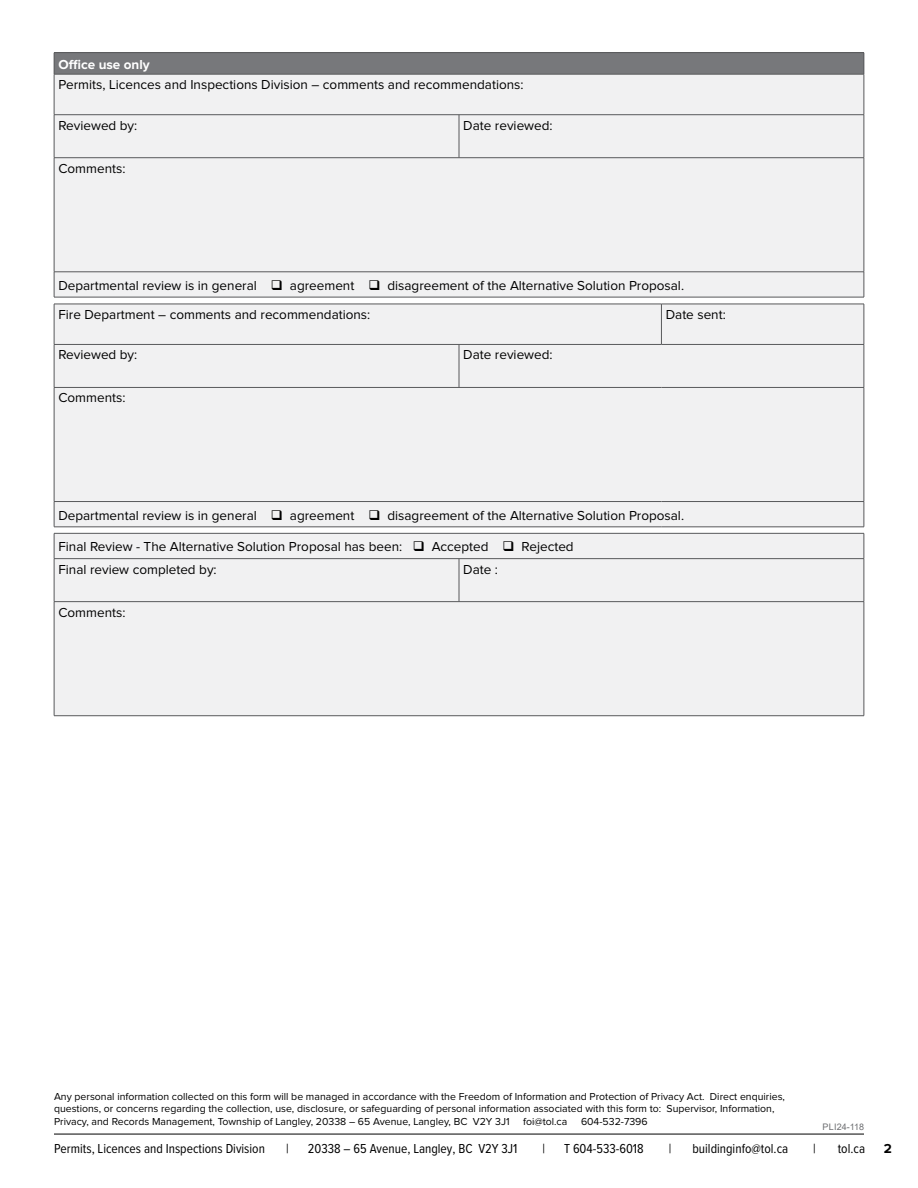
<style>
.page{position:relative;width:918px;height:1188px;background:#fff}
.page>*{position:absolute;margin:0;border:0;box-sizing:border-box;transform-origin:0 0}
.t1{font:13.5px/29.1px "Proxima Nova";color:#000}
.t2{font:13.5px "Proxima Nova Cond";color:#000}
.t3{font:700 13.5px "Proxima Nova";color:#fff}
.t4{font:700 13.5px "Proxima Nova";color:#000}
.t5{font:10.5px/12.6px "Proxima Nova";color:#000}
.t6{font:9px "Arial";letter-spacing:.01em;color:#6d6e71}
</style>
<div class="page">
<hr style="left:54px;top:1134px;width:810px;height:1px;background:#000">
<div style="left:54px;top:53px;width:810px;height:21px;background:#77787b"></div>
<div style="left:55px;top:75px;width:809px;height:222px;background:#f1f1f2"></div>
<svg style="left:864px;top:53px;width:1px;height:21px"></svg>
<hr style="left:54px;top:52px;width:405px;height:1px;background:#58595b">
<svg style="left:54px;top:53px;width:1px;height:21px"></svg>
<hr style="left:459px;top:52px;width:405px;height:1px;background:#58595b">
<hr style="left:864px;top:74px;width:1px;height:41px;background:#58595b">
<svg style="left:864px;top:272px;width:1px;height:25px"></svg>
<svg style="left:54px;top:273px;width:1px;height:24px"></svg>
<hr style="left:54px;top:297px;width:405px;height:1px;background:#58595b">
<hr style="left:459px;top:297px;width:405px;height:1px;background:#58595b">
<hr style="left:54px;top:74px;width:405px;height:1px;background:#58595b">
<hr style="left:54px;top:74px;width:1px;height:41px;background:#58595b">
<hr style="left:459px;top:74px;width:405px;height:1px;background:#58595b">
<hr style="left:54px;top:114px;width:405px;height:1px;background:#58595b">
<hr style="left:54px;top:115px;width:1px;height:43px;background:#58595b">
<hr style="left:459px;top:114px;width:405px;height:1px;background:#58595b">
<hr style="left:459px;top:115px;width:1px;height:43px;background:#58595b">
<hr style="left:864px;top:115px;width:1px;height:43px;background:#58595b">
<hr style="left:54px;top:157px;width:405px;height:1px;background:#58595b">
<hr style="left:54px;top:158px;width:1px;height:114px;background:#58595b">
<hr style="left:459px;top:157px;width:405px;height:1px;background:#58595b">
<hr style="left:864px;top:158px;width:1px;height:114px;background:#58595b">
<hr style="left:54px;top:272px;width:405px;height:1px;background:#58595b">
<hr style="left:459px;top:272px;width:405px;height:1px;background:#58595b">
<div style="left:55px;top:305px;width:809px;height:222px;background:#f1f1f2"></div>
<hr style="left:864px;top:304px;width:1px;height:40px;background:#58595b">
<svg style="left:864px;top:502px;width:1px;height:25px"></svg>
<svg style="left:54px;top:502px;width:1px;height:25px"></svg>
<hr style="left:54px;top:527px;width:405px;height:1px;background:#58595b">
<hr style="left:459px;top:527px;width:202px;height:1px;background:#58595b">
<hr style="left:661px;top:527px;width:203px;height:1px;background:#58595b">
<hr style="left:661px;top:304px;width:203px;height:1px;background:#58595b">
<hr style="left:54px;top:345px;width:1px;height:42px;background:#58595b">
<hr style="left:459px;top:345px;width:1px;height:42px;background:#58595b">
<hr style="left:661px;top:344px;width:203px;height:1px;background:#58595b">
<hr style="left:864px;top:345px;width:1px;height:42px;background:#58595b">
<hr style="left:54px;top:387px;width:405px;height:1px;background:#58595b">
<hr style="left:54px;top:388px;width:1px;height:113px;background:#58595b">
<hr style="left:459px;top:387px;width:202px;height:1px;background:#58595b">
<hr style="left:661px;top:387px;width:203px;height:1px;background:#58595b">
<hr style="left:864px;top:388px;width:1px;height:113px;background:#58595b">
<hr style="left:54px;top:501px;width:405px;height:1px;background:#58595b">
<hr style="left:459px;top:501px;width:202px;height:1px;background:#58595b">
<hr style="left:661px;top:501px;width:203px;height:1px;background:#58595b">
<hr style="left:54px;top:304px;width:405px;height:1px;background:#58595b">
<hr style="left:54px;top:304px;width:1px;height:40px;background:#58595b">
<hr style="left:459px;top:304px;width:202px;height:1px;background:#58595b">
<hr style="left:661px;top:304px;width:1px;height:40px;background:#58595b">
<hr style="left:54px;top:344px;width:405px;height:1px;background:#58595b">
<hr style="left:459px;top:344px;width:202px;height:1px;background:#58595b">
<div style="left:55px;top:534px;width:809px;height:181px;background:#f1f1f2"></div>
<hr style="left:54px;top:559px;width:1px;height:43px;background:#58595b">
<hr style="left:459px;top:559px;width:1px;height:43px;background:#58595b">
<hr style="left:864px;top:559px;width:1px;height:43px;background:#58595b">
<hr style="left:54px;top:601px;width:405px;height:1px;background:#58595b">
<hr style="left:54px;top:602px;width:1px;height:114px;background:#58595b">
<hr style="left:459px;top:601px;width:405px;height:1px;background:#58595b">
<hr style="left:864px;top:602px;width:1px;height:114px;background:#58595b">
<hr style="left:54px;top:715px;width:405px;height:1px;background:#58595b">
<hr style="left:459px;top:715px;width:405px;height:1px;background:#58595b">
<hr style="left:54px;top:533px;width:405px;height:1px;background:#58595b">
<svg style="left:54px;top:533px;width:1px;height:25px"></svg>
<hr style="left:459px;top:533px;width:405px;height:1px;background:#58595b">
<svg style="left:864px;top:533px;width:1px;height:26px"></svg>
<hr style="left:54px;top:558px;width:405px;height:1px;background:#58595b">
<hr style="left:459px;top:558px;width:405px;height:1px;background:#58595b">
<p class="t3" style="left:58px;top:57px;width:93px">Office use only</p>
<p class="t1" style="left:58px;top:70px;width:467px">Permits, Licences and Inspections Division – comments and recommendations:</p>
<p class="t1" style="left:58px;top:111px;width:80px">Reviewed by:</p>
<p class="t1" style="left:463px;top:111px;width:91px">Date reviewed:</p>
<p class="t1" style="left:58px;top:154px;width:69px">Comments:</p>
<p class="t1" style="left:58px;top:271px;width:627px">Departmental review is in general ❑ agreement ❑ disagreement of the Alternative Solution Proposal.<br>Fire Department – comments and recommendations:</p>
<p class="t1" style="left:666px;top:300px;width:61px">Date sent:</p>
<p class="t1" style="left:58px;top:341px;width:80px">Reviewed by:</p>
<p class="t1" style="left:463px;top:341px;width:91px">Date reviewed:</p>
<p class="t1" style="left:58px;top:384px;width:69px">Comments:</p>
<p class="t1" style="left:58px;top:501px;width:627px">Departmental review is in general ❑ agreement ❑ disagreement of the Alternative Solution Proposal.</p>
<p class="t1" style="left:58px;top:536px;width:517px;line-height:22.4px">Final Review - The Alternative Solution Proposal has been: ❑ Accepted ❑ Rejected<br>Final review completed by:</p>
<p class="t1" style="left:463px;top:555px;width:36px">Date :</p>
<p class="t1" style="left:58px;top:598px;width:69px">Comments:</p>
<p class="t5" style="left:54px;top:1090px;width:732px">Any personal information collected on this form will be managed in accordance with the Freedom of Information and Protection of Privacy Act. Direct enquiries, questions, or concerns regarding the collection, use, disclosure, or safeguarding of personal information associated with this form to: Supervisor, Information,<br>Privacy, and Records Management, Township of Langley, 20338 – 65 Avenue, Langley, BC V2Y 3J1</p>
<p class="t5" style="left:523px;top:1115px;width:46px">foi@tol.ca</p>
<p class="t5" style="left:581px;top:1115px;width:68px">604-532-7396</p>
<p class="t6" style="left:822px;top:1120px;width:43px">PLI24-118</p>
<p class="t2" style="left:54px;top:1138px;width:212px">Permits, Licences and Inspections Division</p>
<p class="t2" style="left:286px;top:1138px;width:4px">|</p>
<p class="t2" style="left:308px;top:1138px;width:211px">20338 – 65 Avenue, Langley, BC V2Y 3J1</p>
<p class="t2" style="left:542px;top:1138px;width:4px">|</p>
<p class="t2" style="left:564px;top:1138px;width:81px">T 604-533-6018</p>
<p class="t2" style="left:669px;top:1138px;width:4px">|</p>
<p class="t2" style="left:692px;top:1138px;width:97px">buildinginfo@tol.ca</p>
<p class="t2" style="left:813px;top:1138px;width:4px">|</p>
<p class="t2" style="left:838px;top:1138px;width:29px">tol.ca</p>
<p class="t4" style="left:884px;top:1141px;width:10px">2</p>
</div>
